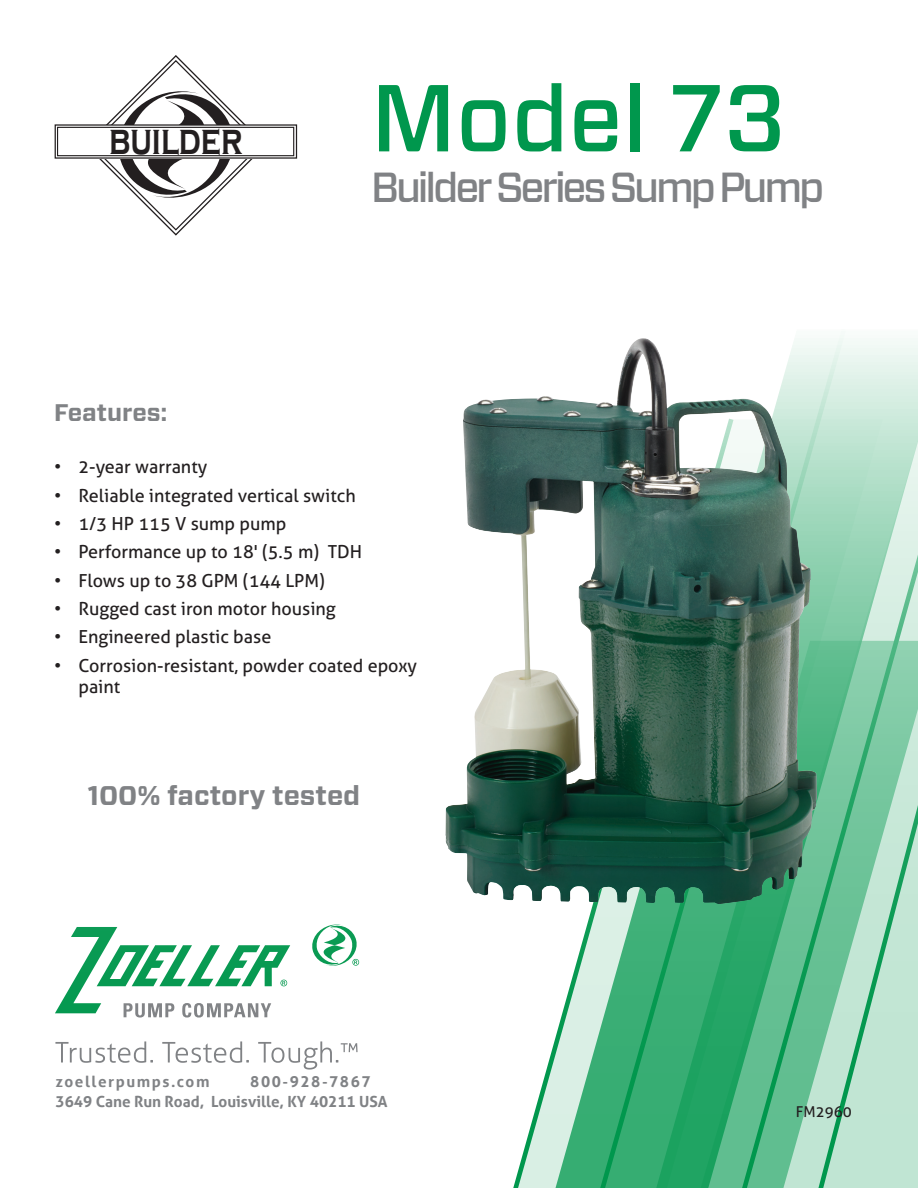
<style>
.page{position:relative;width:918px;height:1188px;background:#fff}
.page>*{position:absolute;margin:0;border:0;box-sizing:border-box;transform-origin:0 0}
.t1{font:500 94.65px "Forza";color:#00974d}
.t2{font:700 44.25px "Copperplate Gothic";color:#231f20;scale:.71 1}
.t3{font:500 42px "Forza";letter-spacing:-.075em;color:#808285}
.t4{font:700 27px "Forza";color:#808285}
.t5{font:700 24px "Forza";color:#808285}
.t6{font:18px/21.6px "Aller";color:#231f20}
.t7{font:700 15.3px/20px "Aller";color:#808285}
.t8{font:700 15.3px "Aller";letter-spacing:.1em;color:#808285}
.t9{font:15px "Aller";color:#231f20}
</style>
<div class="page">
<svg style="left:55px;top:927px;width:235px;height:91px"></svg>
<svg style="left:312px;top:925px;width:47px;height:41px"></svg>
<svg style="left:643px;top:335px;width:207px;height:135px"></svg>
<svg style="left:513px;top:414px;width:224px;height:774px"></svg>
<svg style="left:720px;top:470px;width:198px;height:718px;background:#76b496"></svg>
<svg style="left:55px;top:1041px;width:98px;height:22px"></svg>
<svg style="left:162px;top:1041px;width:87px;height:22px"></svg>
<svg style="left:258px;top:1041px;width:100px;height:29px"></svg>
<img style="left:445px;top:338px;width:198px;height:563px">
<svg style="left:99px;top:55px;width:154px;height:181px"></svg>
<svg style="left:55px;top:125px;width:242px;height:33px"></svg>
<div style="left:58px;top:127px;width:236px;height:29px;background:#fff"></div>
<div style="left:57px;top:127px;width:237px;height:29px;border:1px solid #231f20"></div>
<p class="t2" style="left:109px;top:114px;width:189px">builder</p>
<p class="t5" style="left:54px;top:397px;width:115px">Features:</p>
<p class="t1" style="left:371px;top:56px;width:417px">Model 73</p>
<p class="t3" style="left:371px;top:159px;width:455px">Builder Series Sump Pump</p>
<p class="t6" style="left:54px;top:456px;width:155px">• 2-year warranty</p>
<p class="t6" style="left:54px;top:484px;width:303px">• Reliable integrated vertical switch</p>
<p class="t6" style="left:54px;top:513px;width:234px">• 1/3 HP 115 V sump pump</p>
<p class="t6" style="left:54px;top:541px;width:310px">• Performance up to 18' (5.5 m) TDH</p>
<p class="t6" style="left:54px;top:570px;width:272px">• Flows up to 38 GPM (144 LPM)</p>
<p class="t6" style="left:54px;top:598px;width:283px">• Rugged cast iron motor housing</p>
<p class="t6" style="left:54px;top:626px;width:219px">• Engineered plastic base</p>
<p class="t6" style="left:78px;top:655px;width:340px;text-indent:-24px">• Corrosion-resistant, powder coated epoxy paint</p>
<p class="t4" style="left:88px;top:777px;width:274px">100% factory tested</p>
<p class="t8" style="left:56px;top:1072px;width:155px">zoellerpumps.com</p>
<p class="t7" style="left:56px;top:1071px;width:334px;text-indent:195px">800-928-7867<br>3649 Cane Run Road, Louisville, KY 40211 USA</p>
<p class="t9" style="left:796px;top:1102px;width:57px">FM2960</p>
</div>
